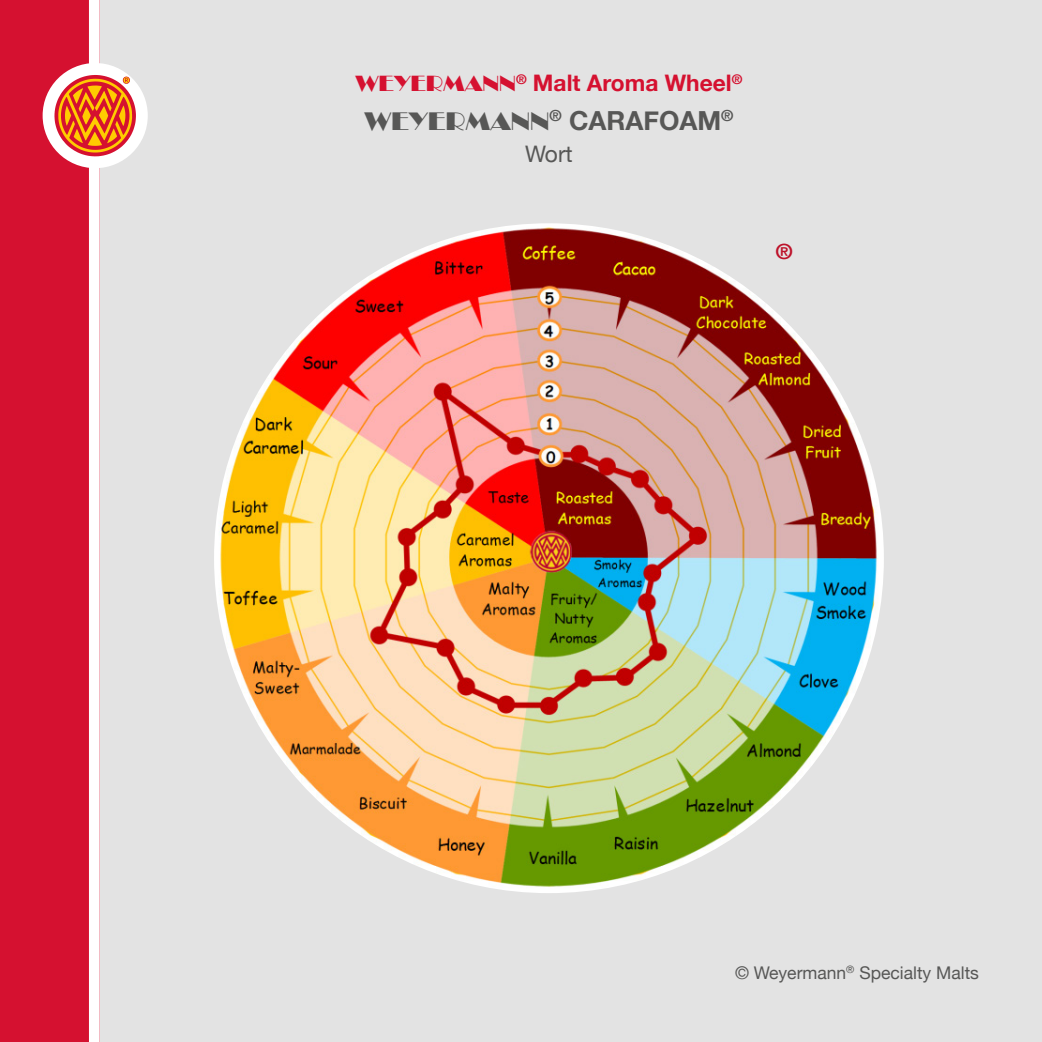
<style>
.page{position:relative;width:1042px;height:1042px;background:#fff}
.page>*{position:absolute;margin:0;border:0;box-sizing:border-box;transform-origin:0 0}
.t1{font:26.25px "Broadway";color:#575756}
.t2{font:700 22.75px "Helvetica Neue";color:#d51130}
.t3{font:22.75px "Helvetica Neue";color:#575756}
.t4{font:700 21px "Helvetica Neue";color:#bd122a}
.t5{font:17.5px "Helvetica Neue";color:#575756}
.s1{font-family:"Broadway";font-weight:400}
.s2{font-family:"Helvetica Neue";font-weight:700}
</style>
<div class="page">
<div style="left:95px;top:0;width:947px;height:1042px;background:#e3e3e3"></div>
<div style="left:0;top:0;width:99px;height:1042px;background:#d51130"></div>
<div style="left:89px;top:0;width:11px;height:1042px;background:#fff"></div>
<div style="left:43px;top:63px;width:105px;height:105px;background:#fff;border-radius:50%"></div>
<svg style="left:54px;top:75px;width:82px;height:81px"></svg>
<img style="left:214px;top:223px;width:670px;height:670px;border-radius:335px">
<h2 class="t2" style="left:355px;top:65px;width:388px"><span class="s1">WEYERMANN</span><sup>®</sup> Malt Aroma Wheel<sup>®</sup></h2>
<h1 class="t1" style="left:364px;top:106px;width:371px">WEYERMANN<sup>®</sup> <span class="s2">CARAFOAM</span><sup>®</sup></h1>
<h2 class="t3" style="left:525px;top:137px;width:49px">Wort</h2>
<p class="t4" style="left:776px;top:235px;width:18px">®</p>
<p class="t5" style="left:735px;top:960px;width:245px">© Weyermann<sup>®</sup> Specialty Malts</p>
</div>
